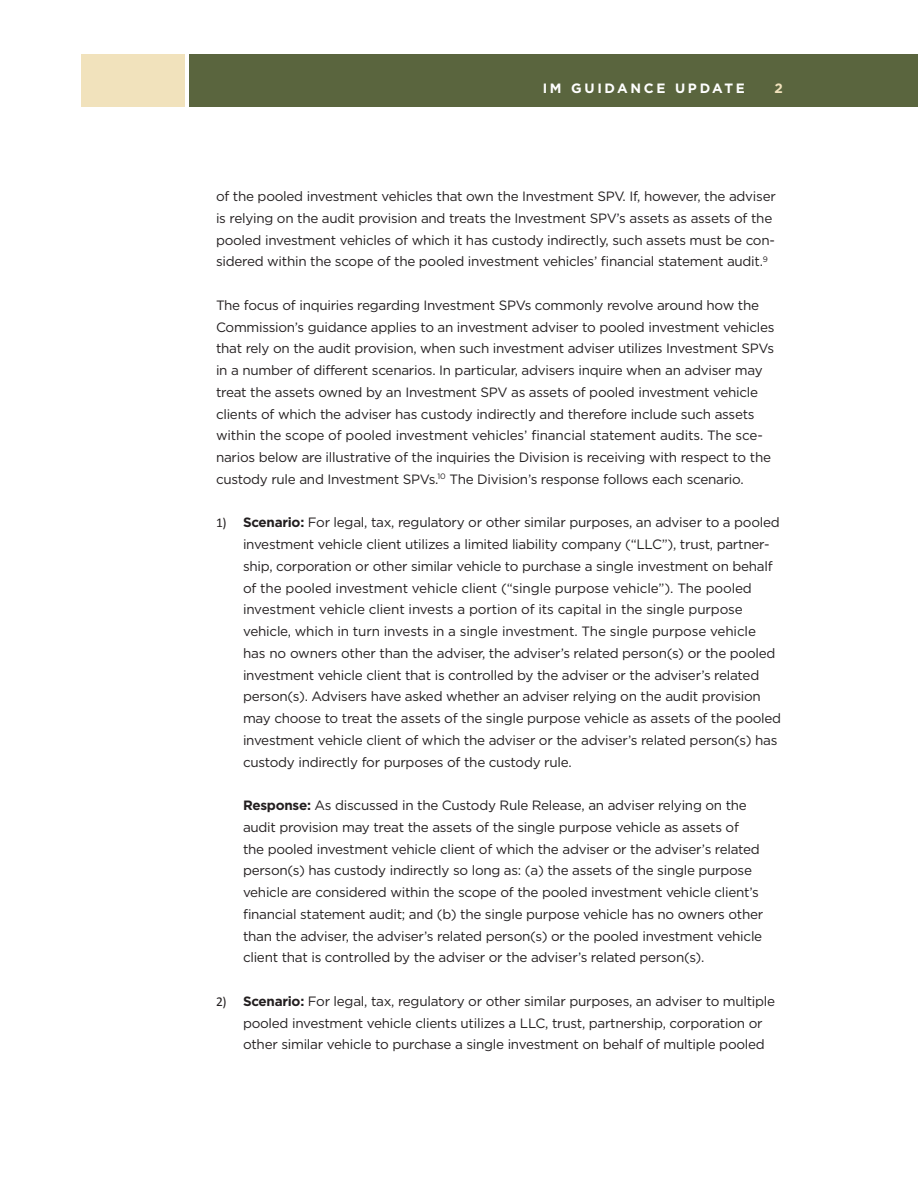
<style>
.page{position:relative;width:918px;height:1188px;background:#fff}
.page>*{position:absolute;margin:0;border:0;box-sizing:border-box;transform-origin:0 0}
.Normal__Web{font:13.5px/21.8px "Gotham HTF";letter-spacing:-.02em;color:#231f20}
.t1{font:700 13.5px "Gotham HTF";letter-spacing:.2em;color:#fff}
.t2{font:700 13.5px "Gotham HTF";color:#f1e2bc}
.s1{font-family:"Calibri"}
.s2{font-weight:700}
</style>
<div class="page">
<div style="left:81px;top:54px;width:104px;height:53px;background:#f1e2bc"></div>
<div style="left:189px;top:54px;width:729px;height:53px;background:#5a653e"></div>
<p class="t1" style="left:543px;top:80px;width:204px">IM GUIDANCE UPDATE</p>
<p class="t2" style="left:775px;top:80px;width:10px">2</p>
<p class="Normal__Web" style="left:216px;top:185px;width:561px">of the pooled investment vehicles that own the Investment SPV. If, however, the adviser is relying on the audit provision and treats the Investment SPV’s assets as assets of the pooled investment vehicles of which it has custody indirectly, such assets must be con&shy;sidered within the scope of the pooled investment vehicles’ financial statement audit.<sup>9</sup></p>
<p class="Normal__Web" style="left:216px;top:294px;width:560px">The focus of inquiries regarding Investment SPVs commonly revolve around how the Commission’s guidance applies to an investment adviser to pooled investment vehicles that rely on the audit provision, when such investment adviser utilizes Investment SPVs in a number of different scenarios. In particular, advisers inquire when an adviser may treat the assets owned by an Investment SPV as assets of pooled investment vehicle clients of which the adviser has custody indirectly and therefore include such assets within the scope of pooled investment vehicles’ financial statement audits. The sce&shy;narios below are illustrative of the inquiries the Division is receiving with respect to the custody rule and Investment SPVs.<sup>10</sup> The Division’s response follows each scenario.</p>
<p class="Normal__Web" style="left:243px;top:511px;width:540px;text-indent:-27px"><span class="s1">1)</span> <span class="s2">Scenario:</span> For legal, tax, regulatory or other similar purposes, an adviser to a pooled investment vehicle client utilizes a limited liability company (“LLC”), trust, partner&shy;ship, corporation or other similar vehicle to purchase a single investment on behalf of the pooled investment vehicle client (“single purpose vehicle”). The pooled investment vehicle client invests a portion of its capital in the single purpose vehicle, which in turn invests in a single investment. The single purpose vehicle has no owners other than the adviser, the adviser’s related person(s) or the pooled investment vehicle client that is controlled by the adviser or the adviser’s related person(s). Advisers have asked whether an adviser relying on the audit provision may choose to treat the assets of the single purpose vehicle as assets of the pooled investment vehicle client of which the adviser or the adviser’s related person(s) has custody indirectly for purposes of the custody rule.</p>
<p class="Normal__Web" style="left:243px;top:794px;width:522px"><span class="s2">Response:</span> As discussed in the Custody Rule Release, an adviser relying on the audit provision may treat the assets of the single purpose vehicle as assets of the pooled investment vehicle client of which the adviser or the adviser’s related person(s) has custody indirectly so long as: (a) the assets of the single purpose vehicle are considered within the scope of the pooled investment vehicle client’s financial statement audit; and (b) the single purpose vehicle has no owners other than the adviser, the adviser’s related person(s) or the pooled investment vehicle client that is controlled by the adviser or the adviser’s related person(s).</p>
<p class="Normal__Web" style="left:243px;top:990px;width:534px;text-indent:-27px"><span class="s1">2)</span> <span class="s2">Scenario:</span> For legal, tax, regulatory or other similar purposes, an adviser to multiple pooled investment vehicle clients utilizes a LLC, trust, partnership, corporation or other similar vehicle to purchase a single investment on behalf of multiple pooled</p>
</div>
